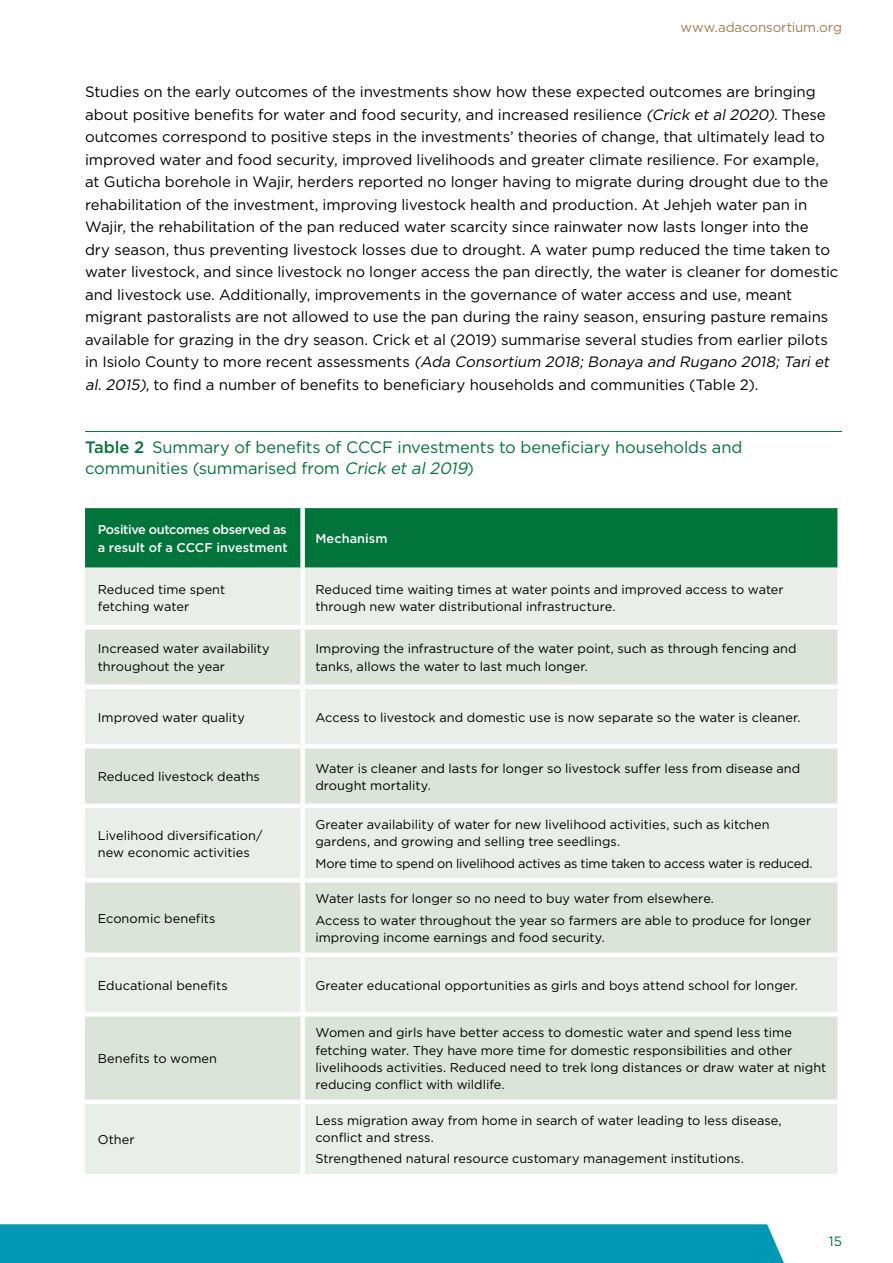
<style>
.page{position:relative;width:893px;height:1263px;background:#fff}
.page>*{position:absolute;margin:0;border:0;box-sizing:border-box;transform-origin:0 0}
.t1{font:16.5px/21px "Gotham";letter-spacing:-.005em;color:#00743a}
.ADA-BodyCopy{font:15px/22.5px "Gotham";letter-spacing:-.005em;color:#000}
.t2{font:13.5px "Gotham";letter-spacing:-.01em;color:#a17e51}
.t3{font:13.5px "Gotham";color:#00743a}
.ADA-TableBody{font:12.75px/17.2px "Gotham";color:#000}
.ADA-TableHeader{font:500 12.75px/17.2px "Gotham";letter-spacing:-.015em;color:#fff}
.ADA-TableHeader-2{font:500 12.75px "Gotham";letter-spacing:.005em;color:#fff}
.s1{font-style:italic}
.s2{font-weight:500}
</style>
<div class="page">
<hr style="left:85px;top:431px;width:757px;height:1px;background:#00743a">
<div style="left:85px;top:508px;width:752px;height:60px;background:#00743a"></div>
<div style="left:85px;top:568px;width:752px;height:606px;background:#eaeee9"></div>
<svg style="left:85px;top:629px;width:752px;height:470px;background:#e1e7df"></svg>
<div style="left:300px;top:508px;width:5px;height:60px;background:#fff"></div>
<div style="left:300px;top:568px;width:5px;height:57px;background:#fff"></div>
<hr style="left:85px;top:625px;width:218px;height:4px;background:#fff">
<hr style="left:303px;top:625px;width:539px;height:4px;background:#fff">
<div style="left:300px;top:629px;width:5px;height:55px;background:#fff"></div>
<div style="left:85px;top:684px;width:218px;height:5px;background:#fff"></div>
<div style="left:303px;top:684px;width:539px;height:5px;background:#fff"></div>
<div style="left:300px;top:689px;width:5px;height:55px;background:#fff"></div>
<hr style="left:85px;top:744px;width:218px;height:4px;background:#fff">
<hr style="left:303px;top:744px;width:539px;height:4px;background:#fff">
<div style="left:300px;top:748px;width:5px;height:55px;background:#fff"></div>
<div style="left:85px;top:803px;width:218px;height:5px;background:#fff"></div>
<div style="left:303px;top:803px;width:539px;height:5px;background:#fff"></div>
<div style="left:300px;top:808px;width:5px;height:70px;background:#fff"></div>
<hr style="left:85px;top:878px;width:218px;height:4px;background:#fff">
<hr style="left:303px;top:878px;width:539px;height:4px;background:#fff">
<div style="left:300px;top:882px;width:5px;height:70px;background:#fff"></div>
<div style="left:85px;top:952px;width:218px;height:5px;background:#fff"></div>
<div style="left:303px;top:952px;width:539px;height:5px;background:#fff"></div>
<div style="left:300px;top:957px;width:5px;height:55px;background:#fff"></div>
<hr style="left:85px;top:1012px;width:218px;height:4px;background:#fff">
<hr style="left:303px;top:1012px;width:539px;height:4px;background:#fff">
<div style="left:300px;top:1016px;width:5px;height:83px;background:#fff"></div>
<div style="left:85px;top:1099px;width:218px;height:5px;background:#fff"></div>
<div style="left:303px;top:1099px;width:539px;height:5px;background:#fff"></div>
<div style="left:300px;top:1104px;width:5px;height:70px;background:#fff"></div>
<div style="left:0;top:1224px;width:784px;height:39px;background:#0099b3"></div>
<p class="t2" style="left:680px;top:19px;width:163px">www.adaconsortium.org</p>
<p class="ADA-BodyCopy" style="left:85px;top:80px;width:755px">Studies on the early outcomes of the investments show how these expected outcomes are bringing about positive benefits for water and food security, and increased resilience <span class="s1">(Crick et al 2020)</span>. These outcomes correspond to positive steps in the investments’ theories of change, that ultimately lead to improved water and food security, improved livelihoods and greater climate resilience. For example,<br>at Guticha borehole in Wajir, herders reported no longer having to migrate during drought due to the rehabilitation of the investment, improving livestock health and production. At Jehjeh water pan in Wajir, the rehabilitation of the pan reduced water scarcity since rainwater now lasts longer into the<br>dry season, thus preventing livestock losses due to drought. A water pump reduced the time taken to water livestock, and since livestock no longer access the pan directly, the water is cleaner for domestic and livestock use. Additionally, improvements in the governance of water access and use, meant migrant pastoralists are not allowed to use the pan during the rainy season, ensuring pasture remains available for grazing in the dry season. Crick et al (2019) summarise several studies from earlier pilots<br>i n I s i o l o Co u n ty to m o re re ce n t a ss ess m e n ts <span class="s1">(Ada Consortium 2018; Bonaya and Rugano 2018; Tari et al. 2015)</span>, to find a number of benefits to beneficiary households and communities (Table 2).</p>
<p class="t1" style="left:85px;top:436px;width:659px"><span class="s2">Table 2</span> Summary of benefits of CCCF investments to beneficiary households and communities (summarised from <span class="s1">Crick et al 2019</span>)</p>
<p class="ADA-TableHeader" style="left:98px;top:521px;width:191px">Positive outcomes observed as a result of a CCCF investment</p>
<p class="ADA-TableHeader-2" style="left:315px;top:530px;width:74px">Mechanism</p>
<p class="ADA-TableBody" style="left:98px;top:580px;width:129px">Reduced time spent fetching water</p>
<p class="ADA-TableBody" style="left:315px;top:580px;width:470px">Reduced time waiting times at water points and improved access to water through new water distributional infrastructure.</p>
<p class="ADA-TableBody" style="left:98px;top:640px;width:173px">Increased water availability throughout the year</p>
<p class="ADA-TableBody" style="left:315px;top:640px;width:483px">Improving the infrastructure of the water point, such as through fencing and tanks, allows the water to last much longer.</p>
<p class="ADA-TableBody" style="left:98px;top:708px;width:149px">Improved water quality</p>
<p class="ADA-TableBody" style="left:315px;top:708px;width:487px">Access to livestock and domestic use is now separate so the water is cleaner.</p>
<p class="ADA-TableBody" style="left:98px;top:768px;width:164px">Reduced livestock deaths</p>
<p class="ADA-TableBody" style="left:315px;top:759px;width:486px">Water is cleaner and lasts for longer so livestock suffer less from disease and drought mortality.</p>
<p class="ADA-TableBody" style="left:98px;top:826px;width:166px">Livelihood diversification/ new economic activities</p>
<p class="ADA-TableBody" style="left:315px;top:815px;width:456px">Greater availability of water for new livelihood activities, such as kitchen gardens, and growing and selling tree seedlings.</p>
<p class="ADA-TableBody" style="left:315px;top:854px;width:499px">More time to spend on livelihood actives as time taken to access water is reduced.</p>
<p class="ADA-TableBody" style="left:98px;top:909px;width:119px">Economic benefits</p>
<p class="ADA-TableBody" style="left:315px;top:890px;width:400px">Water lasts for longer so no need to buy water from elsewhere.</p>
<p class="ADA-TableBody" style="left:315px;top:911px;width:497px">Access to water throughout the year so farmers are able to produce for longer improving income earnings and food security.</p>
<p class="ADA-TableBody" style="left:98px;top:976px;width:131px">Educational benefits</p>
<p class="ADA-TableBody" style="left:315px;top:976px;width:484px">Greater educational opportunities as girls and boys attend school for longer.</p>
<p class="ADA-TableBody" style="left:98px;top:1050px;width:121px">Benefits to women</p>
<p class="ADA-TableBody" style="left:98px;top:1131px;width:38px">Other</p>
<p class="ADA-TableBody" style="left:315px;top:1024px;width:512px">Women and girls have better access to domestic water and spend less time fetching water. They have more time for domestic responsibilities and other livelihoods activities. Reduced need to trek long distances or draw water at night reducing conflict with wildlife.</p>
<p class="ADA-TableBody" style="left:315px;top:1111px;width:468px">Less migration away from home in search of water leading to less disease, conflict and stress.</p>
<p class="ADA-TableBody" style="left:315px;top:1150px;width:430px">Strengthened natural resource customary management institutions.</p>
<p class="t3" style="left:829px;top:1232px;width:15px">15</p>
</div>
